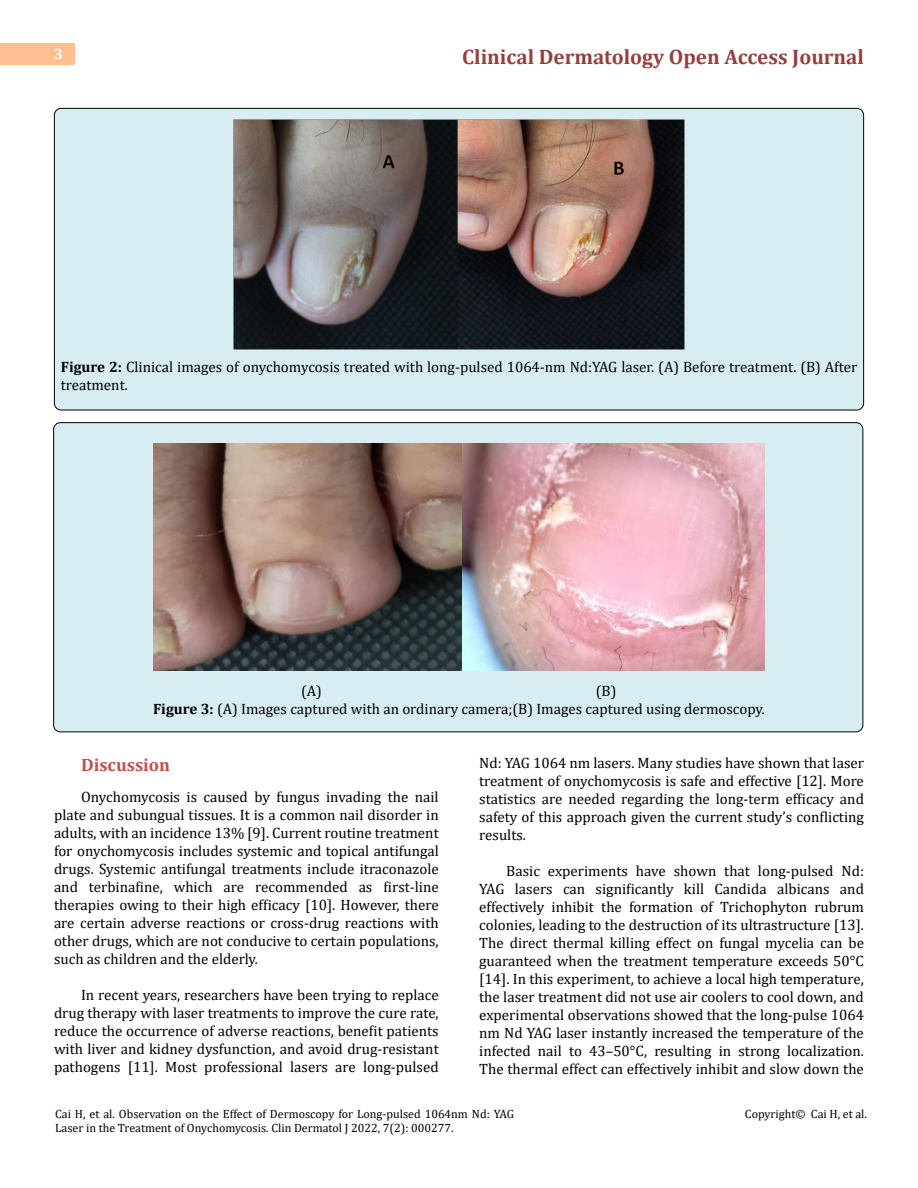
<style>
.page{position:relative;width:918px;height:1188px;background:#fff}
.page>*{position:absolute;margin:0;border:0;box-sizing:border-box;transform-origin:0 0}
.t1{font:700 21px "Cambria";color:#953f3c}
.t2{font:700 18px "Cambria";color:#c0504d}
.t3{font:15px/18px "Cambria";color:#000;text-align:justify}
.t4{font:700 15px "Cambria";color:#fff}
.t5{font:12px/14.4px "Cambria";color:#000}
.s1{font-weight:700}
</style>
<div class="page">
<div style="left:0;top:43px;width:75px;height:21px;background:#ffbf91"></div>
<div style="left:54px;top:423px;width:809px;height:309px;background:#d8edf2;border-radius:7px"></div>
<div style="left:54px;top:108px;width:810px;height:302px;background:#d8edf2;border-radius:7px"></div>
<img style="left:234px;top:120px;width:450px;height:230px">
<img style="left:154px;top:444px;width:610px;height:227px">
<p class="t4" style="left:54px;top:44px;width:10px">3</p>
<h1 class="t1" style="left:462px;top:42px;width:403px">Clinical Dermatology Open Access Journal</h1>
<p class="t3" style="left:61px;top:357px;width:798px"><span class="s1">Figure 2:</span> Clinical images of onychomycosis treated with long-pulsed 1064-nm Nd:YAG laser. (A) Before treatment. (B) After treatment.</p>
<p class="t3" style="left:153px;top:681px;width:613px;text-indent:443px">(B)<br><span class="s1">Figure 3:</span> (A) Images captured with an ordinary camera;(B) Images captured using dermoscopy.</p>
<p class="t3" style="left:301px;top:681px;width:22px">(A)</p>
<p class="t2" style="left:81px;top:752px;width:91px">Discussion</p>
<p class="t3" style="left:54px;top:788px;width:386px;text-indent:27px">Onychomycosis is caused by fungus invading the nail plate and subungual tissues. It is a common nail disorder in adults, with an incidence 13% [9]. Current routine treatment for onychomycosis includes systemic and topical antifungal drugs. Systemic antifungal treatments include itraconazole and terbinafine, which are recommended as first-line therapies owing to their high efficacy [10]. However, there are certain adverse reactions or cross-drug reactions with other drugs, which are not conducive to certain populations, such as children and the elderly.</p>
<p class="t3" style="left:54px;top:986px;width:386px;text-indent:27px">In recent years, researchers have been trying to replace drug therapy with laser treatments to improve the cure rate, reduce the occurrence of adverse reactions, benefit patients with liver and kidney dysfunction, and avoid drug-resistant pathogens [11]. Most professional lasers are long-pulsed</p>
<p class="t3" style="left:479px;top:753px;width:386px">Nd: YAG 1064 nm lasers. Many studies have shown that laser treatment of onychomycosis is safe and effective [12]. More statistics are needed regarding the long-term efficacy and safety of this approach given the current study’s conflicting results.</p>
<p class="t3" style="left:479px;top:861px;width:386px;text-indent:27px">Basic experiments have shown that long-pulsed Nd:<br>YAG lasers can significantly kill Candida albicans and effectively inhibit the formation of Trichophyton rubrum colonies, leading to the destruction of its ultrastructure [13].<br>The direct thermal killing effect on fungal mycelia can be guaranteed when the treatment temperature exceeds 50°C [14]. In this experiment, to achieve a local high temperature, the laser treatment did not use air coolers to cool down, and experimental observations showed that the long-pulse 1064 nm Nd YAG laser instantly increased the temperature of the infected nail to 43–50°C, resulting in strong localization.<br>The thermal effect can effectively inhibit and slow down the</p>
<p class="t5" style="left:55px;top:1106px;width:460px">Cai H, et al. Observation on the Effect of Dermoscopy for Long-pulsed 1064nm Nd: YAG<br>Laser in the Treatment of Onychomycosis. Clin Dermatol J 2022, 7(2): 000277.</p>
<p class="t5" style="left:745px;top:1106px;width:124px">Copyright© Cai H, et al.</p>
</div>
